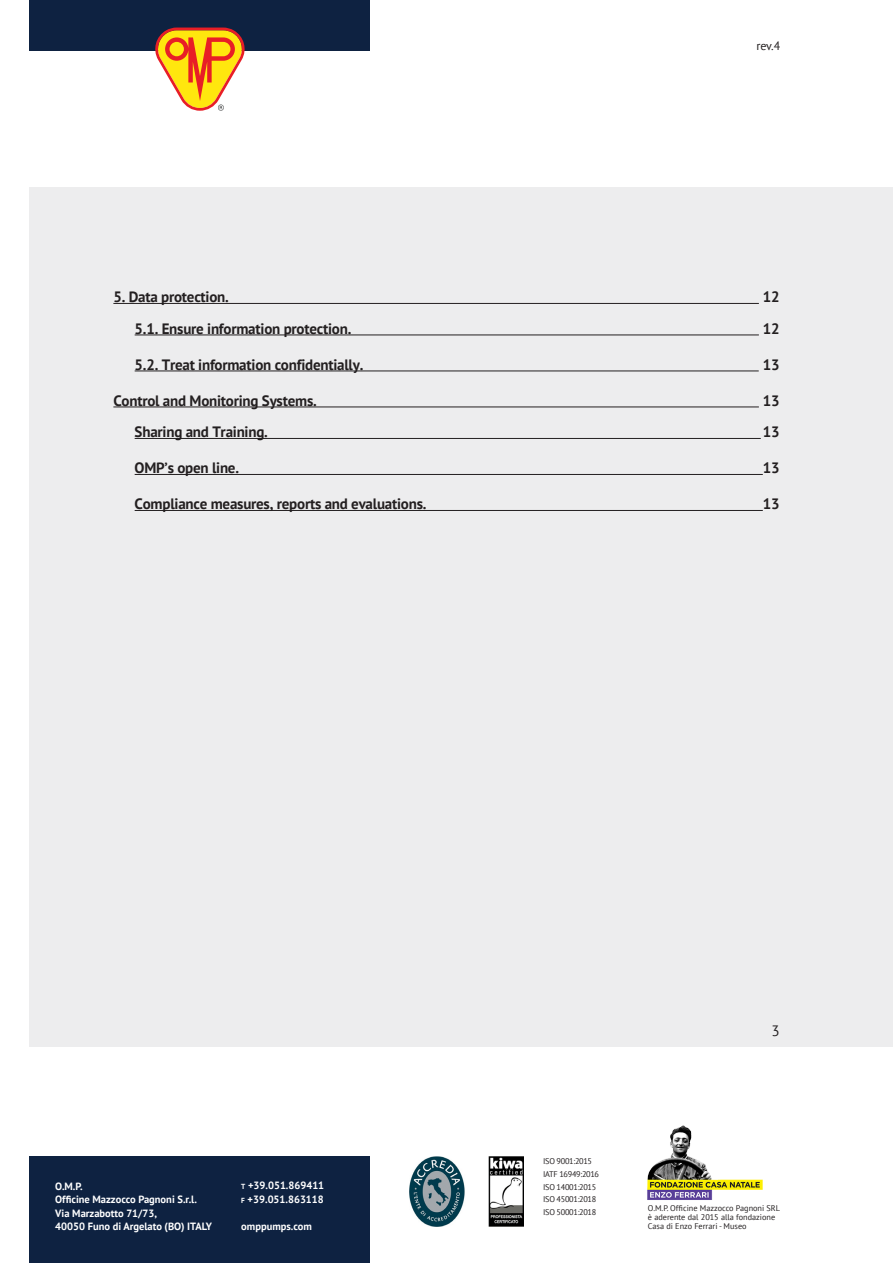
<style>
.page{position:relative;width:893px;height:1263px;background:#fff}
.page>*{position:absolute;margin:0;border:0;box-sizing:border-box;transform-origin:0 0}
.Toc_1{font:700 15px "PT Sans";letter-spacing:-.015em;color:#231f20}
.t1{font:15px "PT Sans";color:#231f20}
.t2{font:12px "PT Sans";color:#231f20}
.t3{font:700 10.5px/13.5px "PT Sans";color:#fff}
.t4{font:8.25px/9.1px "PT Sans";letter-spacing:-.01em;color:#231f20}
.t5{font:8.25px/12.6px "PT Sans";letter-spacing:-.035em;color:#231f20}
.s1{font-size:7.35px}
</style>
<div class="page">
<div style="left:30px;top:187px;width:863px;height:859px;background:#ededee"></div>
<div style="left:30px;top:1157px;width:340px;height:106px;background:#0e2241"></div>
<div style="left:30px;top:0;width:340px;height:51px;background:#0e2241"></div>
<img style="left:647px;top:1125px;width:116px;height:75px">
<svg style="left:155px;top:28px;width:90px;height:83px"></svg>
<img style="left:409px;top:1157px;width:114px;height:69px">
<hr style="left:113px;top:303px;width:646px;height:1px;background:#231f20">
<hr style="left:135px;top:335px;width:624px;height:1px;background:#231f20">
<hr style="left:135px;top:371px;width:624px;height:1px;background:#231f20">
<hr style="left:113px;top:407px;width:646px;height:1px;background:#231f20">
<hr style="left:135px;top:438px;width:626px;height:1px;background:#231f20">
<hr style="left:135px;top:474px;width:628px;height:1px;background:#231f20">
<hr style="left:135px;top:510px;width:628px;height:1px;background:#231f20">
<p class="t2" style="left:756px;top:38px;width:25px">rev.4</p>
<p class="Toc_1" style="left:113px;top:287px;width:117px">5. Data protection.</p>
<p class="Toc_1" style="left:763px;top:287px;width:18px">12</p>
<p class="Toc_1" style="left:135px;top:319px;width:218px">5.1. Ensure information protection.</p>
<p class="Toc_1" style="left:763px;top:319px;width:18px">12</p>
<p class="Toc_1" style="left:135px;top:355px;width:230px">5.2. Treat information confidentially.</p>
<p class="Toc_1" style="left:763px;top:355px;width:18px">13</p>
<p class="Toc_1" style="left:113px;top:391px;width:205px">Control and Monitoring Systems.</p>
<p class="Toc_1" style="left:763px;top:391px;width:18px">13</p>
<p class="Toc_1" style="left:135px;top:422px;width:135px">Sharing and Training.</p>
<p class="Toc_1" style="left:763px;top:422px;width:18px">13</p>
<p class="Toc_1" style="left:135px;top:458px;width:106px">OMP’s open line.</p>
<p class="Toc_1" style="left:763px;top:458px;width:18px">13</p>
<p class="Toc_1" style="left:135px;top:494px;width:293px">Compliance measures, reports and evaluations.</p>
<p class="Toc_1" style="left:763px;top:494px;width:18px">13</p>
<p class="t3" style="left:55px;top:1179px;width:158px">O.M.P.<br>Officine Mazzocco Pagnoni S.r.l.<br>Via Marzabotto 71/73,<br>40050 Funo di Argelato (BO) ITALY</p>
<p class="t3" style="left:241px;top:1178px;width:85px"><span class="s1">t</span> +39.051.869411 <span class="s1">f</span> +39.051.863118</p>
<p class="t3" style="left:241px;top:1219px;width:72px">omppumps.com</p>
<p class="t5" style="left:543px;top:1155px;width:57px">ISO 9001:2015<br>IATF 16949:2016<br>ISO 14001:2015<br>ISO 45001:2018<br>ISO 50001:2018</p>
<p class="t1" style="left:771px;top:1021px;width:10px">3</p>
<p class="t4" style="left:648px;top:1203px;width:134px">O.M.P. Officine Mazzocco Pagnoni SRL è aderente dal 2015 alla fondazione<br>Casa di Enzo Ferrari - Museo</p>
</div>
